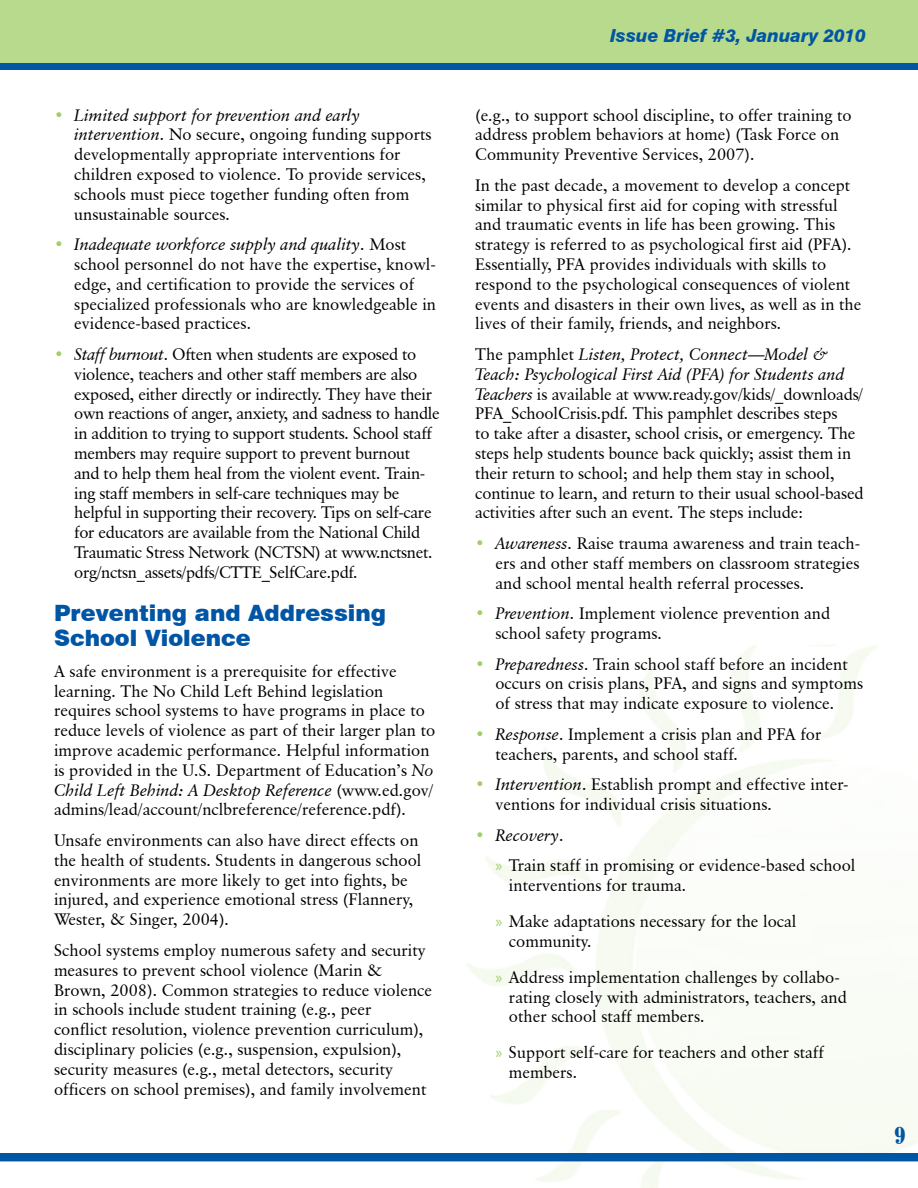
<style>
.page{position:relative;width:918px;height:1188px;background:#fff}
.page>*{position:absolute;margin:0;border:0;box-sizing:border-box;transform-origin:0 0}
.t1{font:700 condensed 24px "Century 725 BT";color:#0055a4}
.t2{font:900 22.5px/25.5px "Swiss 721 BT";color:#0055a4}
.t3{font:italic 800 18px "Swiss 721 BT";letter-spacing:-.005em;color:#0055a4}
.t4{font:16.5px/19.8px "Classical Garamond BT";color:#000}
.t5{font:16.5px/19.8px "Classical Garamond BT";letter-spacing:-.02em;color:#000}
.s1{color:#a0ce67}
.s2{font-style:italic}
.s3{font-family:"Myriad Pro";color:#a0ce67}
</style>
<div class="page">
<div style="left:0;top:1153px;width:918px;height:8px;background:#0055a4"></div>
<div style="left:0;top:0;width:918px;height:63px;background:#b8da8d"></div>
<div style="left:0;top:63px;width:918px;height:7px;background:#0055a4"></div>
<p class="t4" style="left:74px;top:105px;width:359px;text-indent:-20px"><span class="s1">•</span> <span class="s2">Limited support for prevention and early intervention</span>. No secure, ongoing funding supports developmentally appropriate interventions for children exposed to violence. To provide services, schools must piece together funding often from unsustainable sources.</p>
<p class="t4" style="left:74px;top:234px;width:363px;text-indent:-20px"><span class="s1">•</span> <span class="s2">Inadequate workforce supply and quality</span>. Most school personnel do not have the expertise, knowl&shy;edge, and certification to provide the services of specialized professionals who are knowledgeable in evidence-based practices.</p>
<p class="t5" style="left:74px;top:344px;width:367px;text-indent:-20px"><span class="s1">•</span> <span class="s2">Staff burnout</span>. Often when students are exposed to violence, teachers and other staff members are also exposed, either directly or indirectly. They have their own reactions of anger, anxiety, and sadness to handle in addition to trying to support students. School staff members may require support to prevent burnout and to help them heal from the violent event. Train&shy;ing staff members in self-care techniques may be helpful in supporting their recovery. Tips on self-care for educators are available from the National Child Traumatic Stress Network (NCTSN) at www.nctsnet. org/nctsn_assets/pdfs/CTTE_SelfCare.pdf.</p>
<h2 class="t2" style="left:54px;top:600px;width:334px">Preventing and Addressing<br>School Violence</h2>
<p class="t4" style="left:54px;top:661px;width:383px">A safe environment is a prerequisite for effective learning. The No Child Left Behind legislation requires school systems to have programs in place to reduce levels of violence as part of their larger plan to improve academic performance. Helpful information is provided in the U.S. Department of Education’s <span class="s2">No Child Left Behind: A Desktop Reference</span> (www.ed.gov/ admins/lead/account/nclbreference/reference.pdf).</p>
<p class="t4" style="left:54px;top:830px;width:369px">Unsafe environments can also have direct effects on the health of students. Students in dangerous school environments are more likely to get into fights, be injured, and experience emotional stress (Flannery, Wester, &amp; Singer, 2004).</p>
<p class="t4" style="left:54px;top:940px;width:380px">School systems employ numerous safety and security measures to prevent school violence (Marin &amp; Brown, 2008). Common strategies to reduce violence in schools include student training (e.g., peer<br>conflict resolution, violence prevention curriculum), disciplinary policies (e.g., suspension, expulsion), security measures (e.g., metal detectors, security officers on school premises), and family involvement</p>
<p class="t3" style="left:610px;top:25px;width:257px">Issue Brief #3, January 2010</p>
<p class="t4" style="left:475px;top:105px;width:378px">(e.g., to support school discipline, to offer training to address problem behaviors at home) (Task Force on<br>Community Preventive Services, 2007).</p>
<p class="t4" style="left:475px;top:175px;width:388px">In the past decade, a movement to develop a concept similar to physical first aid for coping with stressful and traumatic events in life has been growing. This strategy is referred to as psychological first aid (PFA).<br>Essentially, PFA provides individuals with skills to respond to the psychological consequences of violent events and disasters in their own lives, as well as in the lives of their family, friends, and neighbors.</p>
<p class="t4" style="left:475px;top:344px;width:390px">The pamphlet <span class="s2">Listen, Protect, Connect—Model &amp; Teach: Psychological First Aid (PFA) for Students and Teachers</span> is available at www.ready.gov/kids/_downloads/ PFA_SchoolCrisis.pdf. This pamphlet describes steps<br>to take after a disaster, school crisis, or emergency. The steps help students bounce back quickly; assist them in their return to school; and help them stay in school, continue to learn, and return to their usual school-based activities after such an event. The steps include:</p>
<p class="t4" style="left:495px;top:533px;width:366px;text-align:justify;text-indent:-20px"><span class="s1">•</span> <span class="s2">Awareness</span>. Raise trauma awareness and train teach&shy;ers and other staff members on classroom strategies and school mental health referral processes.</p>
<p class="t4" style="left:495px;top:603px;width:336px;text-indent:-20px"><span class="s1">•</span> <span class="s2">Prevention</span>. Implement violence prevention and school safety programs.</p>
<p class="t4" style="left:495px;top:654px;width:369px;text-indent:-20px"><span class="s1">•</span> <span class="s2">Preparedness</span>. Train school staff before an incident occurs on crisis plans, PFA, and signs and symptoms of stress that may indicate exposure to violence.</p>
<p class="t4" style="left:495px;top:724px;width:328px;text-indent:-20px"><span class="s1">•</span> <span class="s2">Response</span>. Implement a crisis plan and PFA for teachers, parents, and school staff.</p>
<p class="t4" style="left:495px;top:774px;width:355px;text-indent:-20px"><span class="s1">•</span> <span class="s2">Intervention</span>. Establish prompt and effective inter&shy;ventions for individual crisis situations.</p>
<p class="t4" style="left:495px;top:819px;width:362px;line-height:30.6px;text-indent:-20px"><span class="s1">•</span> <span class="s2">Recovery</span>.<br><span class="s3">»</span> Train staff in promising or evidence-based school</p>
<p class="t4" style="left:495px;top:867px;width:303px;line-height:36px;text-indent:13px">interventions for trauma.<br><span class="s3">»</span> Make adaptations necessary for the local</p>
<p class="t4" style="left:495px;top:923px;width:346px;line-height:36px;text-indent:13px">community.<br><span class="s3">»</span> Address implementation challenges by collabo-</p>
<p class="t4" style="left:509px;top:987px;width:339px">rating closely with administrators, teachers, and other school staff members.</p>
<p class="t4" style="left:509px;top:1043px;width:317px;text-indent:-13px"><span class="s3">»</span> Support self-care for teachers and other staff members.</p>
<h1 class="t1" style="left:895px;top:1121px;width:13px">9</h1>
</div>
